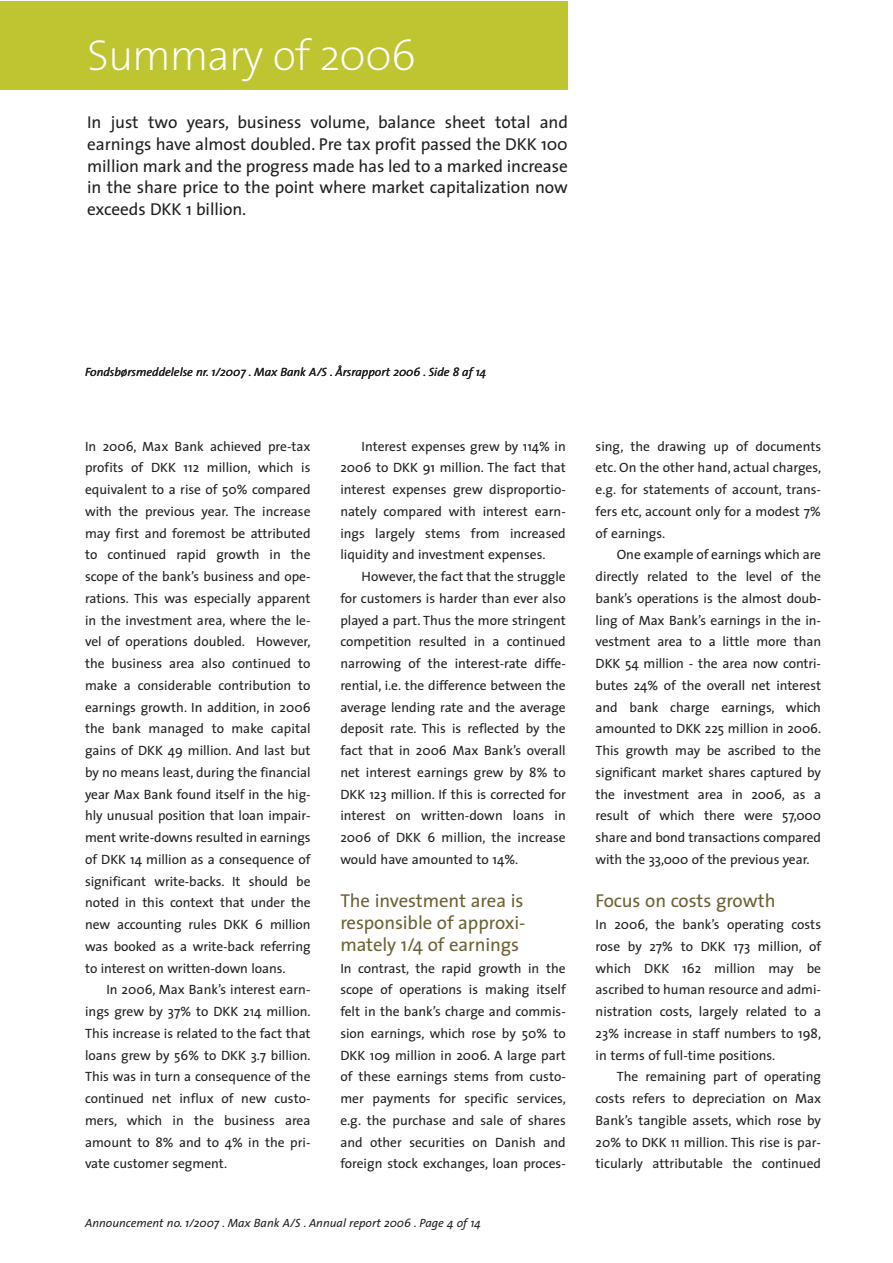
<style>
.page{position:relative;width:893px;height:1263px;background:#fff}
.page>*{position:absolute;margin:0;border:0;box-sizing:border-box;transform-origin:0 0}
.t1{font:200 43.5px "The Sans";letter-spacing:-.025em;color:#fff}
.t2{font:18.75px/21.8px "The Sans";letter-spacing:-.005em;color:#6c6235;text-align:justify}
.t3{font:17.25px/21.8px "The Sans";letter-spacing:-.005em;color:#231f1f;text-align:justify}
.t4{font:13.5px/21.8px "The Sans";color:#231f1f;text-align:justify}
.t5{font:italic 12px "The Sans";color:#231f1f}
</style>
<div class="page">
<div style="left:0;top:2px;width:568px;height:88px;background:#bec531"></div>
<h1 class="t1" style="left:87px;top:39px;width:330px">Summary of 2006</h1>
<p class="t3" style="left:87px;top:113px;width:482px">In just two years, business volume, balance sheet total and earnings have almost doubled. Pre tax profit passed the DKK 100 million mark and the progress made has led to a marked increase in the share price to the point where market capitalization now exceeds DKK 1 billion.</p>
<p class="t5" style="left:85px;top:368px;width:403px">Fondsbørsmeddelelse nr. 1/2007 . Max Bank A/S . Årsrapport 2006 . Side 8 af 14</p>
<p class="t4" style="left:85px;top:437px;width:227px">In 2006, Max Bank achieved pre-tax profits of DKK 112 million, which is equivalent to a rise of 50% compared with the previous year. The increase may first and foremost be attributed to continued rapid growth in the scope of the bank’s business and ope&shy;rations. This was especially apparent in the investment area, where the le&shy;vel of operations doubled. However, the business area also continued to make a considerable contribution to earnings growth. In addition, in 2006 the bank managed to make capital gains of DKK 49 million. And last but by no means least, during the financial year Max Bank found itself in the hig&shy;hly unusual position that loan impair&shy;ment write-downs resulted in earnings of DKK 14 million as a consequence of significant write-backs. It should be noted in this context that under the new accounting rules DKK 6 million was booked as a write-back referring to interest on written-down loans.</p>
<p class="t4" style="left:85px;top:980px;width:227px;text-indent:21px">In 2006, Max Bank’s interest earn&shy;ings grew by 37% to DKK 214 million.<br>This increase is related to the fact that loans grew by 56% to DKK 3.7 billion.<br>This was in turn a consequence of the continued net influx of new custo&shy;mers, which in the business area amount to 8% and to 4% in the pri&shy;vate customer segment.</p>
<p class="t4" style="left:340px;top:437px;width:227px;text-indent:21px">Interest expenses grew by 114% in 2006 to DKK 91 million. The fact that interest expenses grew disproportio&shy;nately compared with interest earn&shy;ings largely stems from increased liquidity and investment expenses.</p>
<p class="t4" style="left:340px;top:567px;width:227px;text-indent:21px">However, the fact that the struggle for customers is harder than ever also played a part. Thus the more stringent competition resulted in a continued narrowing of the interest-rate diffe&shy;rential, i.e. the difference between the average lending rate and the average deposit rate. This is reflected by the fact that in 2006 Max Bank’s overall net interest earnings grew by 8% to DKK 123 million. If this is corrected for interest on written-down loans in 2006 of DKK 6 million, the increase would have amounted to 14%.</p>
<h2 class="t2" style="left:340px;top:892px;width:186px">The investment area is responsible of approxi&shy;mately 1/4 of earnings</h2>
<p class="t4" style="left:340px;top:959px;width:227px">In contrast, the rapid growth in the scope of operations is making itself felt in the bank’s charge and commis&shy;sion earnings, which rose by 50% to DKK 109 million in 2006. A large part of these earnings stems from custo&shy;mer payments for specific services, e.g. the purchase and sale of shares and other securities on Danish and foreign stock exchanges, loan proces-</p>
<p class="t5" style="left:85px;top:1218px;width:397px">Announcement no. 1/2007 . Max Bank A/S . Annual report 2006 . Page 4 of 14</p>
<p class="t4" style="left:595px;top:437px;width:227px">sing, the drawing up of documents etc. On the other hand, actual charges, e.g. for statements of account, trans&shy;fers etc, account only for a modest 7% of earnings.</p>
<p class="t4" style="left:595px;top:545px;width:227px;text-indent:21px">One example of earnings which are directly related to the level of the bank’s operations is the almost doub&shy;ling of Max Bank’s earnings in the in&shy;vestment area to a little more than DKK 54 million - the area now contri&shy;butes 24% of the overall net interest and bank charge earnings, which amounted to DKK 225 million in 2006.<br>This growth may be ascribed to the significant market shares captured by the investment area in 2006, as a result of which there were 57,000 share and bond transactions compared with the 33,000 of the previous year.</p>
<h2 class="t2" style="left:595px;top:892px;width:181px">Focus on costs growth</h2>
<p class="t4" style="left:595px;top:915px;width:227px">In 2006, the bank’s operating costs rose by 27% to DKK 173 million, of which DKK 162 million may be ascribed to human resource and admi&shy;nistration costs, largely related to a 23% increase in staff numbers to 198, in terms of full-time positions.</p>
<p class="t4" style="left:595px;top:1067px;width:227px;text-indent:21px">The remaining part of operating costs refers to depreciation on Max Bank’s tangible assets, which rose by 20% to DKK 11 million. This rise is par&shy;ticularly attributable the continued</p>
</div>
